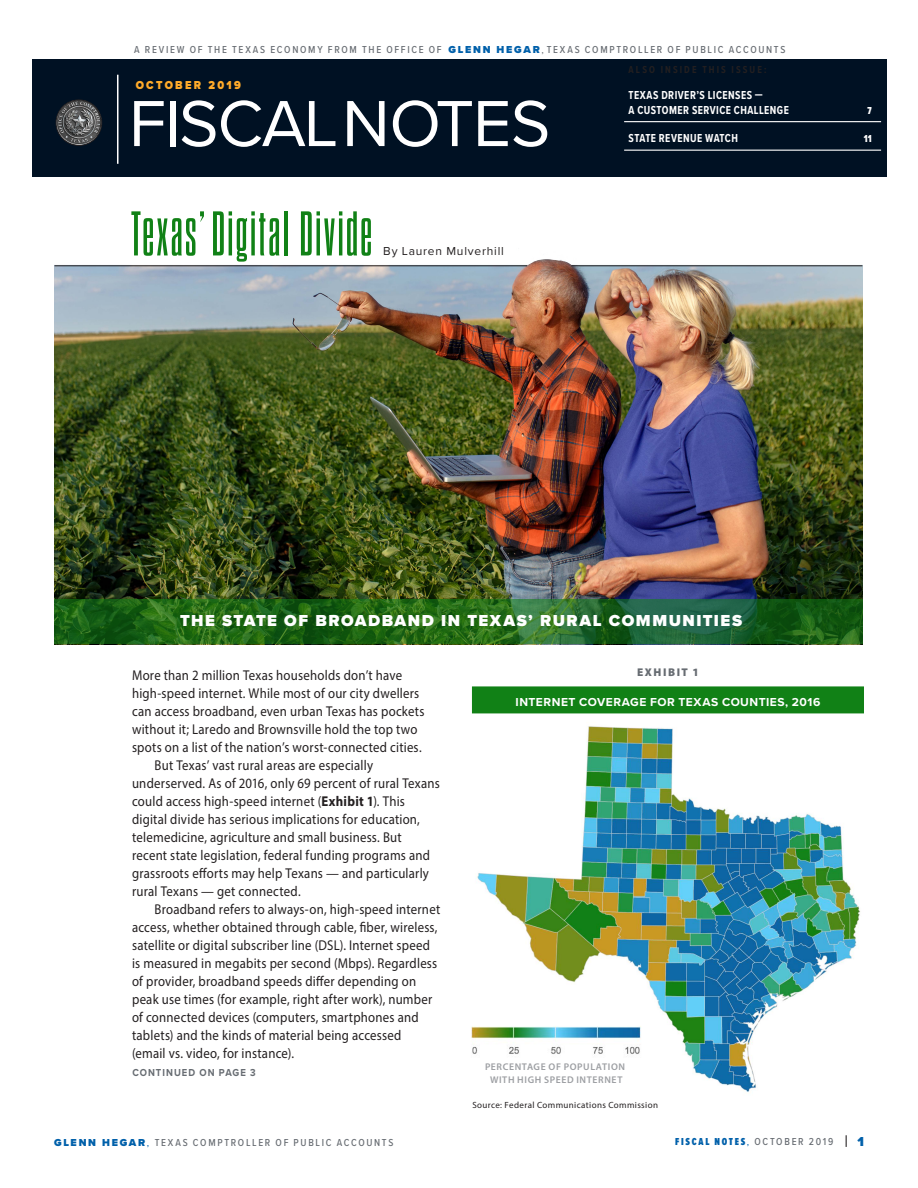
<style>
.page{position:relative;width:918px;height:1188px;background:#fff}
.page>*{position:absolute;margin:0;border:0;box-sizing:border-box;transform-origin:0 0}
.t1{font:67.5px "Proxima Nova";letter-spacing:-.015em;color:#fff}
.so_storyHead{font:700 63px "Dharma Gothic C";letter-spacing:.045em;color:#118116}
.dg_storySubhead{font:900 16.5px "Proxima Nova";letter-spacing:.095em;color:#fff}
.so_body_indent{font:14.25px/18px "Myriad Pro";letter-spacing:.015em;color:#231f20;scale:.9 1}
.so_Body{font:14.25px/18px "Myriad Pro";letter-spacing:.02em;color:#231f20;scale:.9 1}
.so_Body-2{font:700 12px/15px "Proxima Nova Cond";letter-spacing:.04em;color:#fff;scale:.9 1}
.so_graph_1_line_titl{font:700 12px "Proxima Nova";letter-spacing:.045em;color:#fff}
.so_storyHead-2{font:12px "Proxima Nova";letter-spacing:.065em;color:#231f20}
.so_Body-3{font:900 12px "Proxima Nova";letter-spacing:.215em;color:#ffab2a;scale:.9 1}
.so_exhib{font:900 11.25px "Myriad Pro";letter-spacing:.14em;color:#676c72}
.t2{font:500 10.5px "Proxima Nova Cond";letter-spacing:.165em;color:#676c72}
.t3{font:900 10.5px "Proxima Nova Ex Cn";letter-spacing:.165em;color:#0060aa}
.so_Body-4{font:700 10.5px "Proxima Nova Cond";letter-spacing:.22em;color:#231f20;scale:.9 1}
.dg_Body{font:700 10.5px "Proxima Nova";letter-spacing:.11em;color:#676c72;scale:.9 1}
.so_Body-5{font:900 10.5px "Proxima Nova Ex Cn";color:#fff;scale:.9 1}
.so_table_text{font:600 9.75px/13.5px "Myriad Pro";letter-spacing:.065em;color:#9d9fa3;text-align:center}
.so_source{font:9px "Myriad Pro";letter-spacing:.04em;color:#231f20}
.s1{font-family:"Proxima Nova";font-weight:900;color:#0060aa}
.s2{font-weight:400}
.s3{font-weight:700}
.s4{font-weight:400;color:#0060aa}
.s5{font-family:"Proxima Nova Cond";font-weight:400}
.s6{font-family:"Proxima Nova Cond";font-weight:500;color:#676c72}
.s7{font-family:"Roboto Slab";font-weight:400;font-size:13.5px;color:#231f20}
.s8{font-family:"Proxima Nova";font-size:13.5px}
</style>
<div class="page">
<img style="left:55px;top:259px;width:807px;height:340px">
<img style="left:476px;top:726px;width:384px;height:366px">
<div style="left:472px;top:686px;width:392px;height:27px;background:#118116"></div>
<hr style="left:55px;top:265px;width:472px;height:1px;background:#231f20">
<svg style="left:54px;top:599px;width:808px;height:45px;background:#206520"></svg>
<hr style="left:571px;top:265px;width:291px;height:1px;background:#231f20">
<img style="left:471px;top:1019px;width:176px;height:43px">
<div style="left:32px;top:59px;width:855px;height:117px;background:#001123"></div>
<hr style="left:117px;top:75px;width:2px;height:89px;background:#fff">
<hr style="left:624px;top:121px;width:257px;height:1px;background:#fff">
<hr style="left:624px;top:150px;width:257px;height:1px;background:#fff">
<img style="left:56px;top:100px;width:46px;height:45px;border-radius:23px">
<div style="left:56px;top:100px;width:46px;height:46px;border:1px solid #231f20;border-radius:50%"></div>
<p class="t2" style="left:134px;top:41px;width:653px">A REVIEW OF THE TEXAS ECONOMY FROM THE OFFICE OF <span class="s1">GLENN HEGAR</span><span class="s2">,</span> TEXAS COMPTROLLER OF PUBLIC ACCOUNTS</p>
<p class="so_Body-4" style="left:629px;top:62px;width:155px">ALSO INSIDE THIS ISSUE:</p>
<p class="so_Body-2" style="left:629px;top:87px;width:180px">TEXAS DRIVER’S LICENSES —<br>A CUSTOMER SERVICE CHALLENGE</p>
<p class="so_Body-3" style="left:136px;top:76px;width:118px">OCTOBER 2019</p>
<p class="t1" style="left:129px;top:73px;width:423px">FISCAL NOTES</p>
<p class="so_Body-5" style="left:867px;top:102px;width:6px">7</p>
<p class="so_Body-2" style="left:629px;top:130px;width:123px">STATE REVENUE WATCH</p>
<p class="so_Body-5" style="left:864px;top:131px;width:10px">11</p>
<p class="so_storyHead" style="left:131px;top:205px;width:242px">Texas’ Digital Divide</p>
<p class="so_storyHead-2" style="left:383px;top:243px;width:122px">By Lauren Mulverhill</p>
<h2 class="dg_storySubhead" style="left:180px;top:608px;width:564px">THE STATE OF BROADBAND IN TEXAS’ RURAL COMMUNITIES</h2>
<p class="so_Body" style="left:132px;top:666px;width:326px">More than 2 million Texas households don’t have high-speed internet. While most of our city dwellers can access broadband, even urban Texas has pockets without it; Laredo and Brownsville hold the top two spots on a list of the nation’s worst-connected cities.</p>
<p class="so_body_indent" style="left:132px;top:756px;width:343px;text-indent:22px">But Texas’ vast rural areas are especially underserved. As of 2016, only 69 percent of rural Texans could access high-speed internet (<span class="s3">Exhibit 1</span>). This digital divide has serious implications for education, telemedicine, agriculture and small business. But recent state legislation, federal funding programs and grassroots efforts may help Texans — and particularly rural Texans — get connected.</p>
<p class="so_body_indent" style="left:132px;top:900px;width:344px;text-indent:22px">Broadband refers to always-on, high-speed internet access, whether obtained through cable, fiber, wireless, satellite or digital subscriber line (DSL). Internet speed is measured in megabits per second (Mbps). Regardless of provider, broadband speeds differ depending on peak use times (for example, right after work), number of connected devices (computers, smartphones and tablets) and the kinds of material being accessed<br>(email vs. video, for instance).</p>
<p class="dg_Body" style="left:132px;top:1065px;width:139px">CONTINUED ON PAGE 3</p>
<p class="so_exhib" style="left:637px;top:665px;width:64px">EXHIBIT 1</p>
<p class="so_graph_1_line_titl" style="left:516px;top:693px;width:306px">INTERNET COVERAGE FOR TEXAS COUNTIES, 2016</p>
<p class="so_table_text" style="left:485px;top:1060px;width:142px">PERCENTAGE OF POPULATION<br>WITH HIGH SPEED INTERNET</p>
<p class="so_source" style="left:472px;top:1100px;width:187px">Source: Federal Communications Commission</p>
<p class="t2" style="left:54px;top:1135px;width:341px"><span class="s1">GLENN HEGAR</span><span class="s4">,</span> TEXAS COMPTROLLER OF PUBLIC ACCOUNTS</p>
<p class="t3" style="left:675px;top:1134px;width:190px">FISCAL NOTES<span class="s5">,</span> <span class="s6">OCTOBER 2019</span> <span class="s7">|</span> <span class="s8">1</span></p>
</div>
